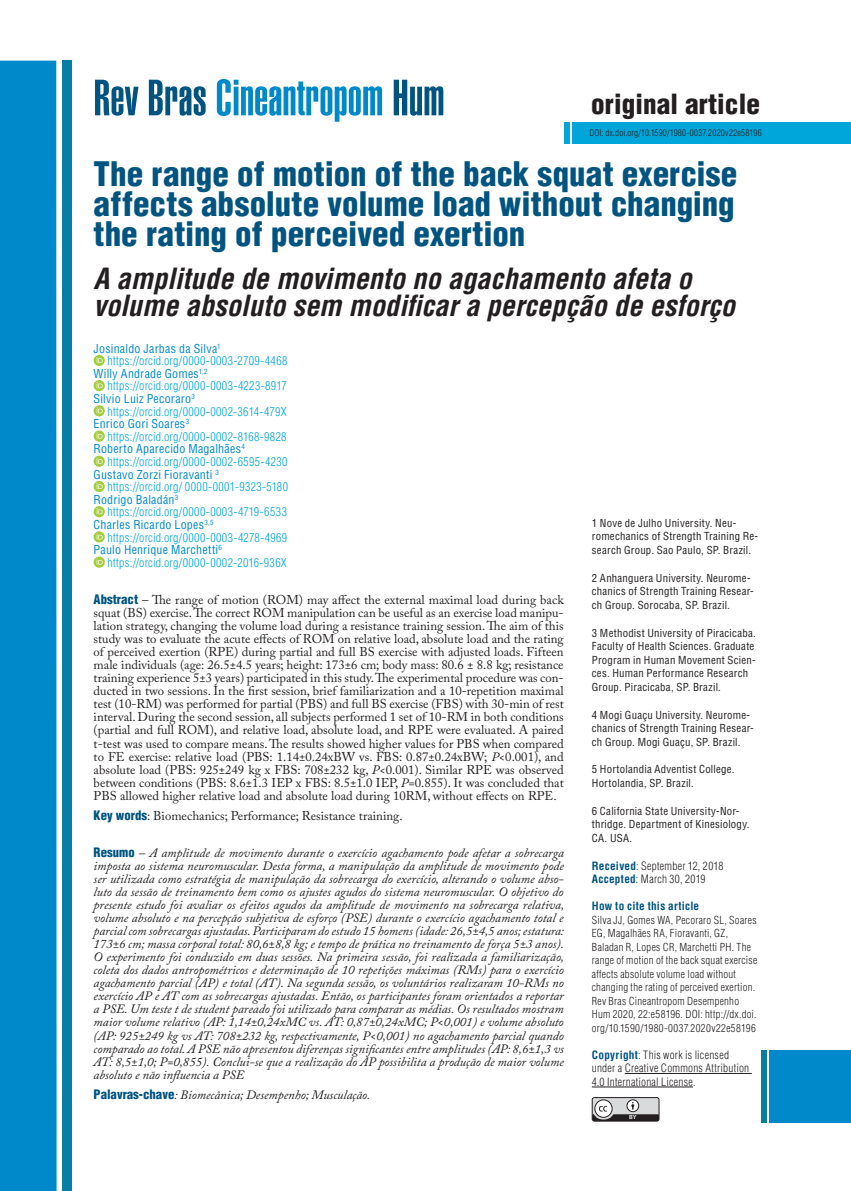
<style>
.page{position:relative;width:851px;height:1191px;background:#fff}
.page>*{position:absolute;margin:0;border:0;box-sizing:border-box;transform-origin:0 0}
.t1{font:50.1px "Helvetica LT Std Ultra Comp";letter-spacing:.005em;color:#0089ca}
.t2{font:900 condensed 33px/30.3px "Helvetica LT Std";color:#01547f;text-align:justify}
.t3{font:italic 700 condensed 28.5px/26.5px "Helvetica LT Std";color:#231f20}
.t4{font:900 condensed 27.15px "Helvetica LT Std";letter-spacing:.005em;color:#231f20}
.t5{font:italic 12.75px/13px "Adobe Caslon Pro";color:#231f20;text-align:justify}
.t6{font:12.75px/13px "Adobe Caslon Pro";color:#231f20;text-align:justify}
.t7{font:300 condensed 12px "Helvetica LT Std";letter-spacing:.025em;color:#00a6da}
.t8{font:condensed 12px "Helvetica LT Std";letter-spacing:.02em;color:#0089ca}
.t9{font:300 condensed 11.25px/13.5px "Helvetica LT Std";letter-spacing:.025em;color:#231f20}
.t10{font:700 condensed 11.25px "Helvetica LT Std";letter-spacing:.025em;color:#01547f}
.t11{font:condensed 10.8px/13.5px "Helvetica LT Std";letter-spacing:.02em;color:#231f20}
.t12{font:300 condensed 10.8px/13.5px "Helvetica LT Std";letter-spacing:.025em;color:#231f20}
.t13{font:300 condensed 9px "Helvetica LT Std";letter-spacing:.025em;color:#231f20}
.t14{font:600 semi-expanded 6px "Myriad Pro";color:#fff}
.s1{color:#01547f}
.s2{font-family:"Helvetica LT Std";font-weight:900;font-stretch:condensed;color:#01547f}
.s3{font-style:italic}
.s4{font-family:"Helvetica LT Std";font-weight:900;font-style:normal;font-stretch:condensed;color:#01547f}
.s5{font-weight:700;color:#01547f}
</style>
<div class="page">
<div style="left:592px;top:1097px;width:67px;height:24px;background:#d9dadc;border-radius:2px"></div>
<div style="left:591px;top:1097px;width:68px;height:24px;border:1px solid #231f20;border-radius:2px"></div>
<svg style="left:594px;top:1099px;width:18px;height:18px"></svg>
<div style="left:594px;top:1099px;width:18px;height:18px;border:1px solid #231f20;border-radius:50%"></div>
<div style="left:626px;top:1099px;width:13px;height:13px;border:1px solid #231f20;border-radius:50%"></div>
<svg style="left:592px;top:1102px;width:67px;height:19px"></svg>
<div style="left:572px;top:122px;width:278px;height:22px;background:#00a6da"></div>
<div style="left:563px;top:122px;width:6px;height:22px;background:#00a6da"></div>
<div style="left:0;top:61px;width:57px;height:1130px;background:#0089ca"></div>
<div style="left:62px;top:61px;width:10px;height:1130px;background:#087da5"></div>
<div style="left:761px;top:1050px;width:5px;height:72px;background:#087da5"></div>
<div style="left:769px;top:1050px;width:81px;height:72px;background:#0089ca"></div>
<svg style="left:94px;top:355px;width:11px;height:11px"></svg>
<svg style="left:97px;top:357px;width:6px;height:6px"></svg>
<svg style="left:94px;top:380px;width:11px;height:11px"></svg>
<svg style="left:97px;top:382px;width:6px;height:6px"></svg>
<svg style="left:94px;top:405px;width:11px;height:11px"></svg>
<svg style="left:97px;top:407px;width:6px;height:6px"></svg>
<svg style="left:94px;top:430px;width:11px;height:11px"></svg>
<svg style="left:97px;top:432px;width:6px;height:6px"></svg>
<svg style="left:94px;top:456px;width:11px;height:11px"></svg>
<svg style="left:97px;top:458px;width:6px;height:6px"></svg>
<svg style="left:94px;top:481px;width:11px;height:11px"></svg>
<svg style="left:97px;top:483px;width:6px;height:6px"></svg>
<svg style="left:94px;top:506px;width:11px;height:11px"></svg>
<svg style="left:97px;top:508px;width:6px;height:6px"></svg>
<svg style="left:94px;top:531px;width:11px;height:11px"></svg>
<svg style="left:97px;top:533px;width:6px;height:6px"></svg>
<svg style="left:94px;top:556px;width:11px;height:11px"></svg>
<svg style="left:97px;top:558px;width:6px;height:6px"></svg>
<hr style="left:624px;top:1073px;width:127px;height:1px;background:#231f20">
<hr style="left:591px;top:1086px;width:102px;height:1px;background:#231f20">
<h1 class="t1" style="left:94px;top:69px;width:352px"><span class="s1">Rev Bras</span> Cineantropom <span class="s1">Hum</span></h1>
<h3 class="t4" style="left:591px;top:87px;width:170px">original article</h3>
<p class="t13" style="left:589px;top:127px;width:174px">DOI: dx.doi.org/10.1590/1980-0037.2020v22e58196</p>
<h2 class="t2" style="left:94px;top:158px;width:645px">The range of motion of the back squat exercise affects absolute volume load without changing the rating of perceived exertion</h2>
<h3 class="t3" style="left:94px;top:266px;width:642px">A amplitude de movimento no agachamento afeta o volume absoluto sem modificar a percepção de esforço</h3>
<p class="t8" style="left:94px;top:341px;width:129px">Josinaldo Jarbas da Silva<sup>1</sup></p>
<p class="t7" style="left:107px;top:353px;width:181px">https://orcid.org/0000-0003-2709-4468</p>
<p class="t8" style="left:94px;top:366px;width:115px">Willy Andrade Gomes<sup>1,2</sup></p>
<p class="t7" style="left:107px;top:378px;width:181px">https://orcid.org/0000-0003-4223-8917</p>
<p class="t8" style="left:94px;top:391px;width:103px">Silvio Luiz Pecoraro<sup>3</sup></p>
<p class="t7" style="left:107px;top:404px;width:181px">https://orcid.org/0000-0002-3614-479X</p>
<p class="t8" style="left:94px;top:416px;width:97px">Enrico Gori Soares<sup>3</sup></p>
<p class="t7" style="left:107px;top:429px;width:181px">https://orcid.org/0000-0002-8168-9828</p>
<p class="t8" style="left:94px;top:441px;width:153px">Roberto Aparecido Magalhães<sup>4</sup></p>
<p class="t7" style="left:107px;top:454px;width:181px">https://orcid.org/0000-0002-6595-4230</p>
<p class="t8" style="left:94px;top:467px;width:127px">Gustavo Zorzi Fioravanti <sup>3</sup></p>
<p class="t7" style="left:107px;top:479px;width:182px">https://orcid.org/ 0000-0001-9323-5180</p>
<p class="t8" style="left:94px;top:492px;width:86px">Rodrigo Baladán<sup>3</sup></p>
<p class="t7" style="left:107px;top:504px;width:181px">https://orcid.org/0000-0003-4719-6533</p>
<p class="t8" style="left:94px;top:517px;width:121px">Charles Ricardo Lopes<sup>3,5</sup></p>
<p class="t7" style="left:107px;top:530px;width:181px">https://orcid.org/0000-0003-4278-4969</p>
<p class="t8" style="left:94px;top:542px;width:130px">Paulo Henrique Marchetti<sup>6</sup></p>
<p class="t7" style="left:107px;top:555px;width:181px">https://orcid.org/0000-0002-2016-936X</p>
<p class="t6" style="left:94px;top:593px;width:471px"><span class="s2">Abstract</span> – The range of motion (ROM) may affect the external maximal load during back squat (BS) exercise. The correct ROM manipulation can be useful as an exercise load manipu&shy;lation strategy, changing the volume load during a resistance training session. The aim of this study was to evaluate the acute effects of ROM on relative load, absolute load and the rating of perceived exertion (RPE) during partial and full BS exercise with adjusted loads. Fifteen male individuals (age: 26.5±4.5 years; height: 173±6 cm; body mass: 80.6 ± 8.8 kg; resistance training experience 5±3 years) participated in this study. The experimental procedure was con&shy;ducted in two sessions. In the first session, brief familiarization and a 10-repetition maximal test (10-RM) was performed for partial (PBS) and full BS exercise (FBS) with 30-min of rest interval. During the second session, all subjects performed 1 set of 10-RM in both conditions (partial and full ROM), and relative load, absolute load, and RPE were evaluated. A paired t-test was used to compare means. The results showed higher values for PBS when compared to FE exercise: relative load (PBS: 1.14±0.24xBW vs. FBS: 0.87±0.24xBW; <span class="s3">P&lt;</span>0.001), and absolute load (PBS: 925±249 kg x FBS: 708±232 kg, <span class="s3">P&lt;</span>0.001). Similar RPE was observed between conditions (PBS: 8.6±1.3 IEP x FBS: 8.5±1.0 IEP, <span class="s3">P</span>=0.855). It was concluded that PBS allowed higher relative load and absolute load during 10RM, without effects on RPE.</p>
<p class="t6" style="left:94px;top:808px;width:310px"><span class="s2">Key words</span>: Biomechanics; Performance; Resistance training.</p>
<p class="t5" style="left:94px;top:845px;width:472px"><span class="s4">Resumo</span> – A amplitude de movimento durante o exercício agachamento pode afetar a sobrecarga imposta ao sistema neuromuscular. Desta forma, a manipulação da amplitude de movimento pode ser utilizada como estratégia de manipulação da sobrecarga do exercício, alterando o volume abso&shy;luto da sessão de treinamento bem como os ajustes agudos do sistema neuromuscular. O objetivo do presente estudo foi avaliar os efeitos agudos da amplitude de movimento na sobrecarga relativa, volume absoluto e na percepção subjetiva de esforço (PSE) durante o exercício agachamento total e parcial com sobrecargas ajustadas. Participaram do estudo 15 homens (idade: 26,5±4,5 anos; estatura:<br>173±6 cm; massa corporal total: 80,6±8,8 kg; e tempo de prática no treinamento de força 5±3 anos).<br>O experimento foi conduzido em duas sessões. Na primeira sessão, foi realizada a familiarização, coleta dos dados antropométricos e determinação de 10 repetições máximas (RMs) para o exercício agachamento parcial (AP) e total (AT). Na segunda sessão, os voluntários realizaram 10-RMs no exercício AP e AT com as sobrecargas ajustadas. Então, os participantes foram orientados a reportar a PSE. Um teste t de student pareado foi utilizado para comparar as médias. Os resultados mostram maior volume relativo (AP: 1,14±0,24xMC vs. AT: 0,87±0,24xMC; P&lt;0,001) e volume absoluto (AP: 925±249 kg vs AT: 708±232 kg, respectivamente, P&lt;0,001) no agachamento parcial quando comparado ao total. A PSE não apresentou diferenças significantes entre amplitudes (AP: 8,6±1,3 vs AT: 8,5±1,0; P=0,855). Conclui-se que a realização do AP possibilita a produção de maior volume absoluto e não influencia a PSE</p>
<p class="t5" style="left:94px;top:1087px;width:278px"><span class="s4">Palavras-chave</span>: Biomecânica; Desempenho; Musculação.</p>
<p class="t11" style="left:591px;top:516px;width:168px">1 Nove de Julho University. Neu&shy;romechanics of Strength Training Re&shy;search Group. Sao Paulo, SP. Brazil.</p>
<p class="t11" style="left:591px;top:571px;width:163px">2 Anhanguera University. Neurome&shy;chanics of Strength Training Resear&shy;ch Group. Sorocaba, SP. Brazil.</p>
<p class="t11" style="left:591px;top:626px;width:166px">3 Methodist University of Piracicaba.<br>Faculty of Health Sciences. Graduate Program in Human Movement Scien&shy;ces. Human Performance Research Group. Piracicaba, SP. Brazil.</p>
<p class="t11" style="left:591px;top:707px;width:163px">4 Mogi Guaçu University. Neurome&shy;chanics of Strength Training Resear&shy;ch Group. Mogi Guaçu, SP. Brazil.</p>
<p class="t11" style="left:591px;top:762px;width:144px">5 Hortolandia Adventist College.<br>Hortolandia, SP. Brazil.</p>
<p class="t11" style="left:591px;top:804px;width:159px">6 California State University-Nor&shy;thridge. Department of Kinesiology.<br>CA. USA.</p>
<p class="t9" style="left:591px;top:859px;width:133px"><span class="s5">Received</span>: September 12, 2018<br><span class="s5">Accepted</span>: March 30, 2019</p>
<p class="t10" style="left:591px;top:899px;width:109px">How to cite this article</p>
<p class="t12" style="left:591px;top:913px;width:167px">Silva JJ, Gomes WA, Pecoraro SL, Soares EG, Magalhães RA, Fioravanti, GZ, Baladan R, Lopes CR, Marchetti PH. The range of motion of the back squat exercise affects absolute volume load without changing the rating of perceived exertion.<br>Rev Bras Cineantropom Desempenho Hum 2020, 22:e58196. DOI: http://dx.doi. org/10.1590/1980-0037.2020v22e58196</p>
<p class="t9" style="left:591px;top:1048px;width:159px"><span class="s5">Copyright</span>: This work is licensed under a Creative Commons Attribution<br>4.0 International License.</p>
<p class="t14" style="left:629px;top:1113px;width:9px">BY</p>
</div>
